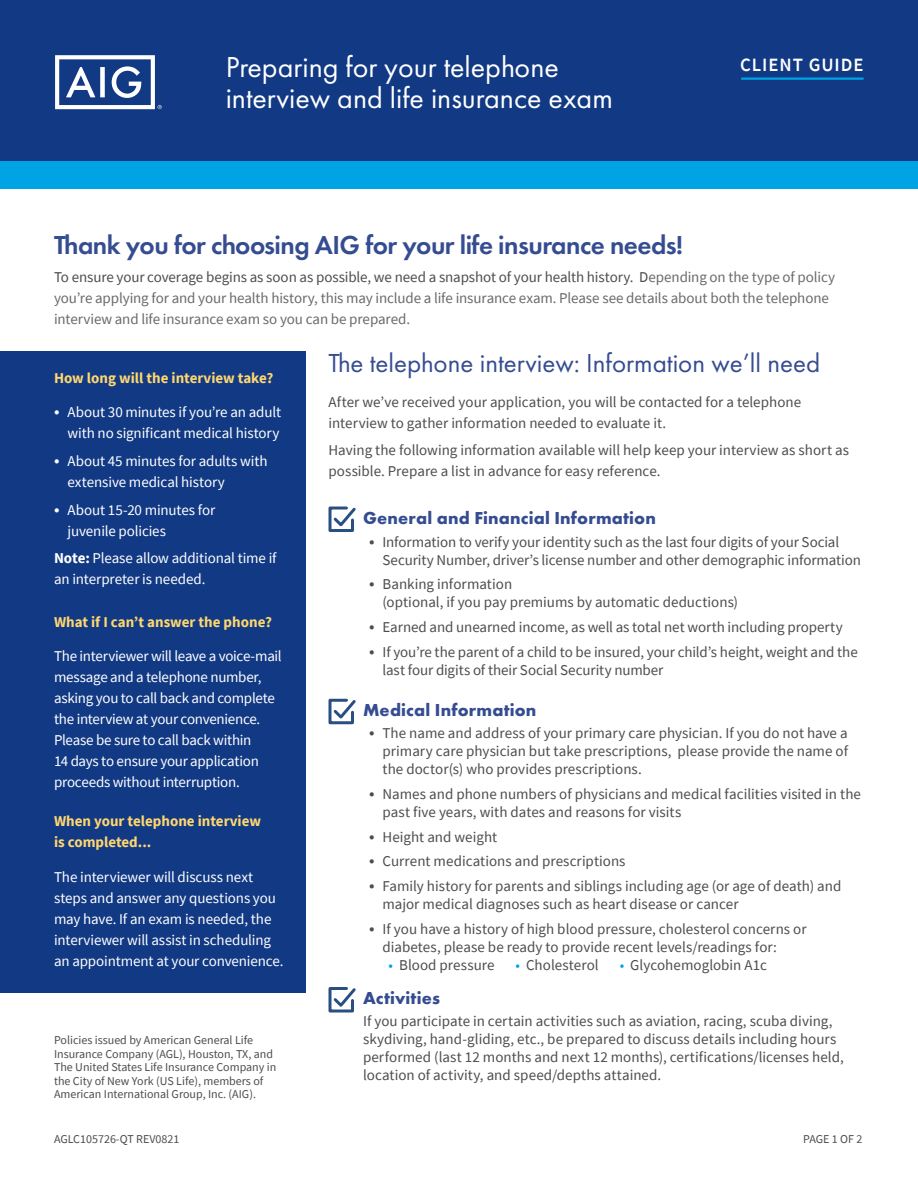
<style>
.page{position:relative;width:918px;height:1188px;background:#fff}
.page>*{position:absolute;margin:0;border:0;box-sizing:border-box;transform-origin:0 0}
.t1{font:30px/31.5px "Futura PT";color:#fff}
.t2{font:600 27px "Futura PT";letter-spacing:-.02em;color:#354c91}
.t3{font:27px "Futura PT";color:#354c91}
.t4{font:600 18.75px "Source Sans Pro";letter-spacing:.05em;color:#fff}
.t5{font:700 18px "Futura PT";letter-spacing:.01em;color:#354c91}
.t6{font:15px/18px "Source Sans Pro";color:#4d4d4f}
.t7{font:15px/21px "Source Sans Pro";letter-spacing:-.01em;color:#fff}
.t8{font:15px/21px "Source Sans Pro";letter-spacing:-.005em;color:#696a6c}
.t9{font:700 15px/21px "Source Sans Pro";color:#ffd76f}
.t10{font:12px/13.5px "Source Sans Pro";color:#4d4d4f}
.s1{color:#4d4d4f}
.s2{font-size:18px}
.s3{font-weight:700}
.s4{color:#00a4e4}
</style>
<div class="page">
<div style="left:0;top:0;width:918px;height:184px;background:#123984"></div>
<div style="left:0;top:161px;width:918px;height:28px;background:#00a4e4"></div>
<div style="left:0;top:351px;width:306px;height:642px;background:#123984"></div>
<svg style="left:55px;top:55px;width:107px;height:54px"></svg>
<hr style="left:741px;top:78px;width:123px;height:2px;background:#00a4e4">
<svg style="left:328px;top:506px;width:28px;height:26px"></svg>
<svg style="left:328px;top:698px;width:28px;height:27px"></svg>
<svg style="left:328px;top:987px;width:28px;height:26px"></svg>
<h1 class="t1" style="left:226px;top:53px;width:389px">Preparing for your telephone interview and life insurance exam</h1>
<p class="t4" style="left:740px;top:53px;width:125px">CLIENT GUIDE</p>
<h2 class="t2" style="left:54px;top:234px;width:631px">Thank you for choosing AIG for your life insurance needs!</h2>
<p class="t8" style="left:54px;top:268px;width:783px"><span class="s1">To ensure your coverage begins as soon as possible, we need a snapshot of your health history. D</span>epending on the type of policy you’re applying for and your health history, this may include a life insurance exam. Please see details about both the telephone interview and life insurance exam so you can be prepared.</p>
<p class="t9" style="left:54px;top:368px;width:221px">How long will the interview take?</p>
<p class="t7" style="left:54px;top:403px;width:229px;text-align:right"><span class="s2">•</span> About 30 minutes if you’re an adult with no significant medical history</p>
<p class="t7" style="left:68px;top:452px;width:202px;text-indent:-14px"><span class="s2">•</span> About 45 minutes for adults with extensive medical history</p>
<p class="t7" style="left:68px;top:500px;width:149px;text-indent:-14px"><span class="s2">•</span> About 15-20 minutes for juvenile policies</p>
<p class="t7" style="left:54px;top:549px;width:224px"><span class="s3">Note:</span> Please allow additional time if an interpreter is needed.</p>
<p class="t9" style="left:54px;top:613px;width:220px">What if I can’t answer the phone?</p>
<p class="t7" style="left:54px;top:647px;width:229px">The interviewer will leave a voice-mail message and a telephone number, asking you to call back and complete the interview at your convenience.<br>Please be sure to call back within<br>14 days to ensure your application proceeds without interruption.</p>
<p class="t9" style="left:54px;top:812px;width:209px">When your telephone interview is completed...</p>
<p class="t7" style="left:54px;top:868px;width:231px">The interviewer will discuss next steps and answer any questions you may have. If an exam is needed, the interviewer will assist in scheduling an appointment at your convenience.</p>
<p class="t10" style="left:54px;top:1034px;width:224px">Policies issued by American General Life Insurance Company (AGL), Houston, TX, and The United States Life Insurance Company in the City of New York (US Life), members of American International Group, Inc. (AIG).</p>
<h2 class="t3" style="left:328px;top:352px;width:493px">The telephone interview: Information we’ll need</h2>
<p class="t6" style="left:328px;top:392px;width:474px;line-height:21px">After we’ve received your application, you will be contacted for a telephone interview to gather information needed to evaluate it.</p>
<p class="t6" style="left:328px;top:441px;width:522px;line-height:21px">Having the following information available will help keep your interview as short as possible. Prepare a list in advance for easy reference.</p>
<p class="t5" style="left:363px;top:508px;width:295px">General and Financial Information</p>
<p class="t6" style="left:382px;top:534px;width:480px;text-indent:-14px"><span class="s2">•</span> Information to verify your identity such as the last four digits of your Social<br>Security Number, driver’s license number and other demographic information</p>
<p class="t6" style="left:382px;top:577px;width:357px;text-indent:-14px"><span class="s2">•</span> Banking information<br>(optional, if you pay premiums by automatic deductions)</p>
<p class="t6" style="left:369px;top:619px;width:475px"><span class="s2">•</span> Earned and unearned income, as well as total net worth including property</p>
<p class="t6" style="left:382px;top:644px;width:477px;text-indent:-14px"><span class="s2">•</span> If you’re the parent of a child to be insured, your child’s height, weight and the last four digits of their Social Security number</p>
<p class="t5" style="left:363px;top:699px;width:175px">Medical Information</p>
<p class="t6" style="left:382px;top:725px;width:467px;text-align:justify;text-indent:-14px"><span class="s2">•</span> The name and address of your primary care physician. If you do not have a primary care physician but take prescriptions, please provide the name of the doctor(s) who provides prescriptions.</p>
<p class="t6" style="left:382px;top:786px;width:480px;text-indent:-14px"><span class="s2">•</span> Names and phone numbers of physicians and medical facilities visited in the past five years, with dates and reasons for visits</p>
<p class="t6" style="left:369px;top:829px;width:130px"><span class="s2">•</span> Height and weight</p>
<p class="t6" style="left:369px;top:854px;width:258px"><span class="s2">•</span> Current medications and prescriptions</p>
<p class="t6" style="left:382px;top:878px;width:460px;text-indent:-14px"><span class="s2">•</span> Family history for parents and siblings including age (or age of death) and major medical diagnoses such as heart disease or cancer</p>
<p class="t6" style="left:382px;top:921px;width:426px;text-indent:-14px"><span class="s2">•</span> If you have a history of high blood pressure, cholesterol concerns or diabetes, please be ready to provide recent levels/readings for:</p>
<p class="t6" style="left:388px;top:957px;width:108px"><span class="s4">•</span> Blood pressure</p>
<p class="t6" style="left:516px;top:957px;width:85px"><span class="s4">•</span> Cholesterol</p>
<p class="t6" style="left:620px;top:957px;width:149px"><span class="s4">•</span> Glycohemoglobin A1c</p>
<p class="t5" style="left:363px;top:988px;width:79px">Activities</p>
<p class="t6" style="left:363px;top:1014px;width:482px">If you participate in certain activities such as aviation, racing, scuba diving, skydiving, hand-gliding, etc., be prepared to discuss details including hours performed (last 12 months and next 12 months), certifications/licenses held, location of activity, and speed/depths attained.</p>
<p class="t10" style="left:54px;top:1133px;width:127px">AGLC105726-QT REV0821</p>
<p class="t10" style="left:803px;top:1133px;width:61px">PAGE 1 OF 2</p>
</div>
